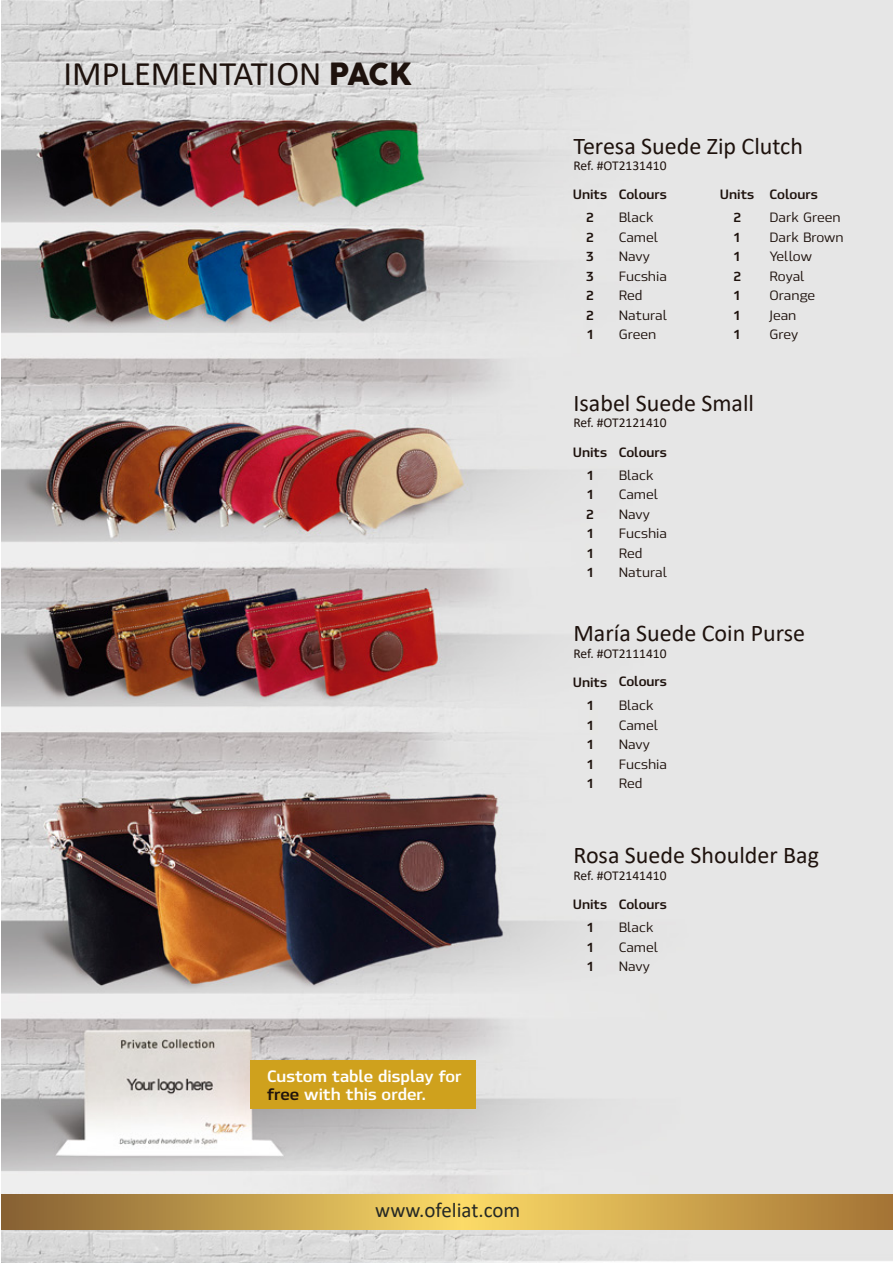
<style>
.page{position:relative;width:893px;height:1263px;background:#fff}
.page>*{position:absolute;margin:0;border:0;box-sizing:border-box;transform-origin:0 0}
.t1{font:34.5px "Calibri";color:#1e120d}
.t2{font:24px "Calibri";color:#1e120d}
.t3{font:21px "Calibri";color:#262925}
.t4{font:700 16.5px/18px "Hackman";color:#fff}
.t5{font:500 13.5px/19.5px "Hackman";color:#1e120d}
.t6{font:700 13.5px/19.5px "Hackman";color:#1e120d;text-align:justify}
.t7{font:13.5px "Calibri";color:#1e120d}
.s1{font-family:"Cocogoose";font-size:30px}
.s2{color:#1e120d}
</style>
<div class="page">
<img style="left:1px;top:0;width:892px;height:1263px">
<svg style="left:1px;top:1195px;width:892px;height:34px;background:#c7a14d"></svg>
<div style="left:250px;top:1061px;width:226px;height:48px;background:#cfa11d"></div>
<h1 class="t1" style="left:63px;top:50px;width:350px">IMPLEMENTATION <span class="s1">PACK</span></h1>
<p class="t4" style="left:267px;top:1066px;width:196px">Custom table display for <span class="s2">free</span> with this order.</p>
<h3 class="t3" style="left:375px;top:1196px;width:146px">www.ofeliat.com</h3>
<h2 class="t2" style="left:573px;top:129px;width:231px">Teresa Suede Zip Clutch</h2>
<p class="t7" style="left:573px;top:156px;width:95px">Ref. #OT2131410</p>
<p class="t6" style="left:573px;top:184px;width:96px">Units Colours</p>
<p class="t6" style="left:720px;top:184px;width:99px">Units Colours</p>
<p class="t5" style="left:619px;top:207px;width:50px">Black<br>Camel<br>Navy<br>Fucshia<br>Red<br>Natural<br>Green</p>
<p class="t6" style="left:586px;top:207px;width:9px">2<br>2<br>3<br>3<br>2<br>2<br>1</p>
<p class="t6" style="left:734px;top:207px;width:9px">2<br>1<br>1<br>2<br>1<br>1<br>1</p>
<p class="t5" style="left:769px;top:207px;width:76px">Dark Green<br>Dark Brown<br>Yellow<br>Royal<br>Orange<br>Jean<br>Grey</p>
<h2 class="t2" style="left:573px;top:386px;width:182px">Isabel Suede Small</h2>
<p class="t7" style="left:573px;top:413px;width:95px">Ref. #OT2121410</p>
<p class="t6" style="left:573px;top:441px;width:36px">Units</p>
<p class="t6" style="left:586px;top:464px;width:9px">1<br>1<br>2<br>1<br>1<br>1</p>
<p class="t6" style="left:619px;top:441px;width:50px">Colours</p>
<p class="t5" style="left:619px;top:464px;width:50px">Black<br>Camel<br>Navy<br>Fucshia<br>Red<br>Natural</p>
<h2 class="t2" style="left:573px;top:617px;width:233px">María Suede Coin Purse</h2>
<p class="t7" style="left:573px;top:644px;width:95px">Ref. #OT2111410</p>
<p class="t6" style="left:573px;top:672px;width:36px">Units</p>
<p class="t6" style="left:587px;top:695px;width:7px">1<br>1<br>1<br>1<br>1</p>
<p class="t6" style="left:619px;top:671px;width:50px">Colours</p>
<p class="t5" style="left:619px;top:695px;width:50px">Black<br>Camel<br>Navy<br>Fucshia<br>Red</p>
<h2 class="t2" style="left:573px;top:839px;width:247px">Rosa Suede Shoulder Bag</h2>
<p class="t7" style="left:573px;top:866px;width:95px">Ref. #OT2141410</p>
<p class="t6" style="left:573px;top:894px;width:36px">Units</p>
<p class="t6" style="left:587px;top:917px;width:7px">1<br>1<br>1</p>
<p class="t6" style="left:619px;top:894px;width:50px">Colours</p>
<p class="t5" style="left:619px;top:917px;width:41px">Black<br>Camel<br>Navy</p>
</div>
